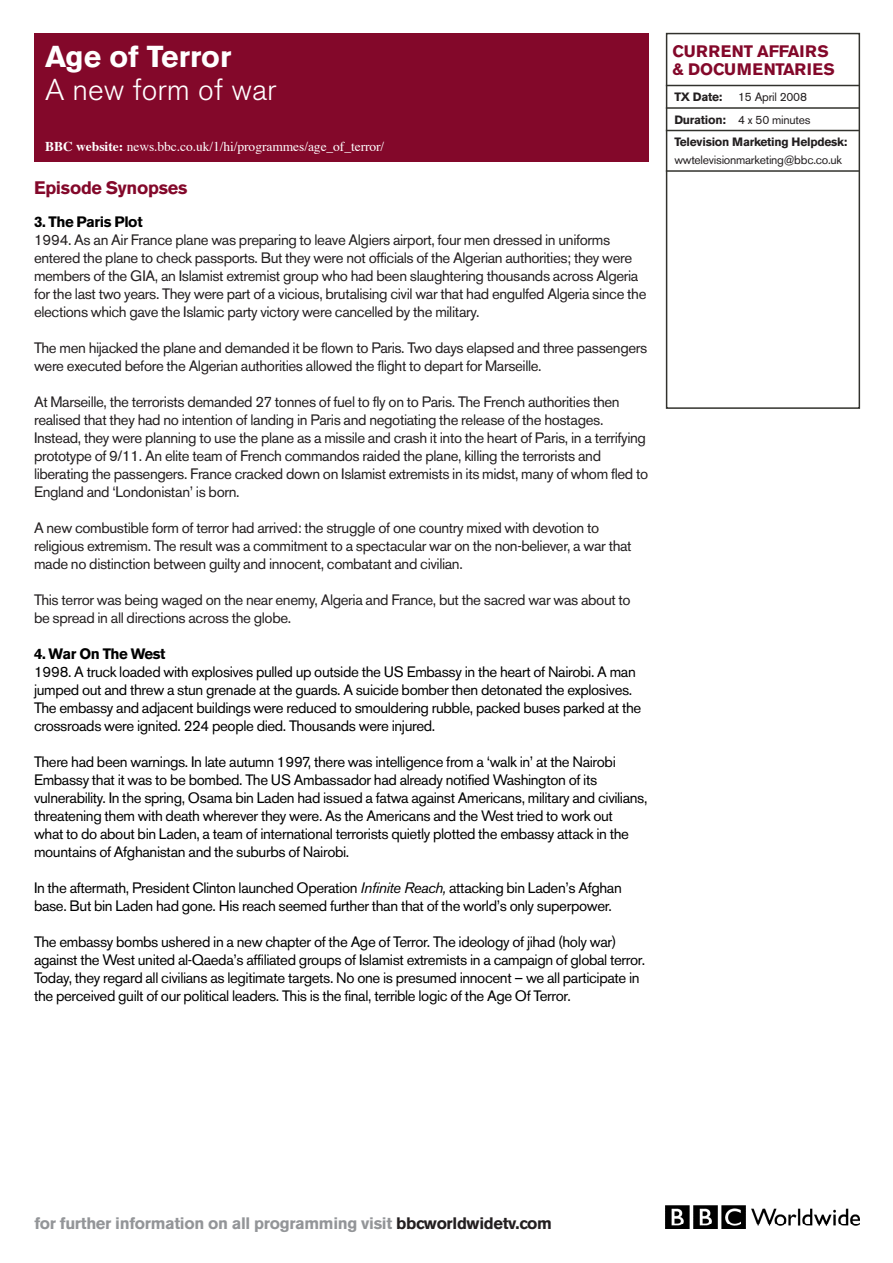
<style>
.page{position:relative;width:893px;height:1263px;background:#fff}
.page>*{position:absolute;margin:0;border:0;box-sizing:border-box;transform-origin:0 0}
.t1{font:300 30px "Akzidenz Grotesk BE";color:#fff}
.t2{font:700 30px "Akzidenz Grotesk BE";color:#fff}
.page_heading{font:700 18px "Akzidenz Grotesk BE";color:#83082a}
.t3{font:700 16.5px "Akzidenz Grotesk BE";letter-spacing:-.02em;color:#939598}
.t4{font:700 16.5px/18px "Akzidenz Grotesk BE";letter-spacing:.03em;color:#83082a}
.body_no_space{font:15px/18px "Akzidenz Grotesk BE";letter-spacing:-.025em;color:#231f20}
.body_no_space-2{font:15px/18px "Akzidenz Grotesk BE";letter-spacing:-.025em;color:#000}
.body_no_space-3{font:700 15px "Akzidenz Grotesk BE";letter-spacing:-.025em;color:#000}
.t5{font:13.5px "Times";letter-spacing:-.005em;color:#fff}
.t6{font:700 12px/22.5px "Akzidenz Grotesk BE";letter-spacing:-.02em;color:#231f20}
.t7{font:12px "Akzidenz Grotesk BE";letter-spacing:-.02em;color:#231f20}
.s1{font-weight:700}
.s2{font-style:italic}
.s3{font-weight:400}
.s4{color:#231f20}
</style>
<div class="page">
<div style="left:34px;top:34px;width:615px;height:128px;background:#83082a"></div>
<img style="left:666px;top:1205px;width:193px;height:23px">
<div style="left:666px;top:33px;width:194px;height:376px;border:2px solid #32322d"></div>
<hr style="left:666px;top:85px;width:193px;height:1px;background:#32322d">
<hr style="left:666px;top:107px;width:193px;height:2px;background:#32322d">
<hr style="left:666px;top:130px;width:193px;height:1px;background:#32322d">
<hr style="left:666px;top:170px;width:193px;height:2px;background:#32322d">
<h1 class="t2" style="left:45px;top:39px;width:188px">Age of Terror</h1>
<h1 class="t1" style="left:45px;top:72px;width:233px">A new form of war</h1>
<p class="t5" style="left:45px;top:133px;width:341px"><span class="s1">BBC website:</span> news.bbc.co.uk/1/hi/programmes/age_of_terror/</p>
<p class="page_heading" style="left:34px;top:177px;width:155px">Episode Synopses</p>
<p class="body_no_space-3" style="left:34px;top:213px;width:110px">3. The Paris Plot</p>
<p class="body_no_space" style="left:34px;top:230px;width:614px">1994. As an Air France plane was preparing to leave Algiers airport, four men dressed in uniforms entered the plane to check passports. But they were not officials of the Algerian authorities; they were members of the GIA, an Islamist extremist group who had been slaughtering thousands across Algeria for the last two years. They were part of a vicious, brutalising civil war that had engulfed Algeria since the elections which gave the Islamic party victory were cancelled by the military.</p>
<p class="body_no_space" style="left:34px;top:338px;width:615px">The men hijacked the plane and demanded it be flown to Paris. Two days elapsed and three passengers were executed before the Algerian authorities allowed the flight to depart for Marseille.</p>
<p class="body_no_space" style="left:34px;top:392px;width:616px">At Marseille, the terrorists demanded 27 tonnes of fuel to fly on to Paris. The French authorities then realised that they had no intention of landing in Paris and negotiating the release of the hostages.<br>Instead, they were planning to use the plane as a missile and crash it into the heart of Paris, in a terrifying prototype of 9/11. An elite team of French commandos raided the plane, killing the terrorists and liberating the passengers. France cracked down on Islamist extremists in its midst, many of whom fled to England and ‘Londonistan’ is born.</p>
<p class="body_no_space" style="left:34px;top:518px;width:599px">A new combustible form of terror had arrived: the struggle of one country mixed with devotion to religious extremism. The result was a commitment to a spectacular war on the non-believer, a war that made no distinction between guilty and innocent, combatant and civilian.</p>
<p class="body_no_space" style="left:34px;top:590px;width:598px">This terror was being waged on the near enemy, Algeria and France, but the sacred war was about to be spread in all directions across the globe.</p>
<p class="body_no_space-3" style="left:34px;top:645px;width:133px">4. War On The West</p>
<p class="body_no_space-2" style="left:34px;top:662px;width:609px">1998. A truck loaded with explosives pulled up outside the US Embassy in the heart of Nairobi. A man jumped out and threw a stun grenade at the guards. A suicide bomber then detonated the explosives.<br>The embassy and adjacent buildings were reduced to smouldering rubble, packed buses parked at the crossroads were ignited. 224 people died. Thousands were injured.</p>
<p class="body_no_space-2" style="left:34px;top:752px;width:615px">There had been warnings. In late autumn 1997, there was intelligence from a ‘walk in’ at the Nairobi Embassy that it was to be bombed. The US Ambassador had already notified Washington of its vulnerability. In the spring, Osama bin Laden had issued a fatwa against Americans, military and civilians, threatening them with death wherever they were. As the Americans and the West tried to work out<br>what to do about bin Laden, a team of international terrorists quietly plotted the embassy attack in the mountains of Afghanistan and the suburbs of Nairobi.</p>
<p class="body_no_space-2" style="left:34px;top:878px;width:589px">In the aftermath, President Clinton launched Operation <span class="s2">Infinite Reach,</span> attacking bin Laden’s Afghan base. But bin Laden had gone. His reach seemed further than that of the world’s only superpower.</p>
<p class="body_no_space-2" style="left:34px;top:932px;width:613px">The embassy bombs ushered in a new chapter of the Age of Terror. The ideology of jihad (holy war) against the West united al-Qaeda’s affiliated groups of Islamist extremists in a campaign of global terror.<br>Today, they regard all civilians as legitimate targets. No one is presumed innocent – we all participate in the perceived guilt of our political leaders. This is the final, terrible logic of the Age Of Terror.</p>
<p class="t4" style="left:672px;top:42px;width:164px">current affairs &amp; documentaries</p>
<p class="t6" style="left:674px;top:86px;width:50px">TX Date:</p>
<p class="t6" style="left:674px;top:86px;width:175px;text-indent:64px"><span class="s3">15 April 2008<br></span>Duration: <span class="s3">4 x 50 minutes<br></span>Television Marketing Helpdesk:</p>
<p class="t7" style="left:674px;top:153px;width:169px">wwtelevisionmarketing@bbc.co.uk</p>
<p class="t3" style="left:34px;top:1213px;width:519px">for further information on all programming visit <span class="s4">bbcworldwidetv.com</span></p>
</div>
